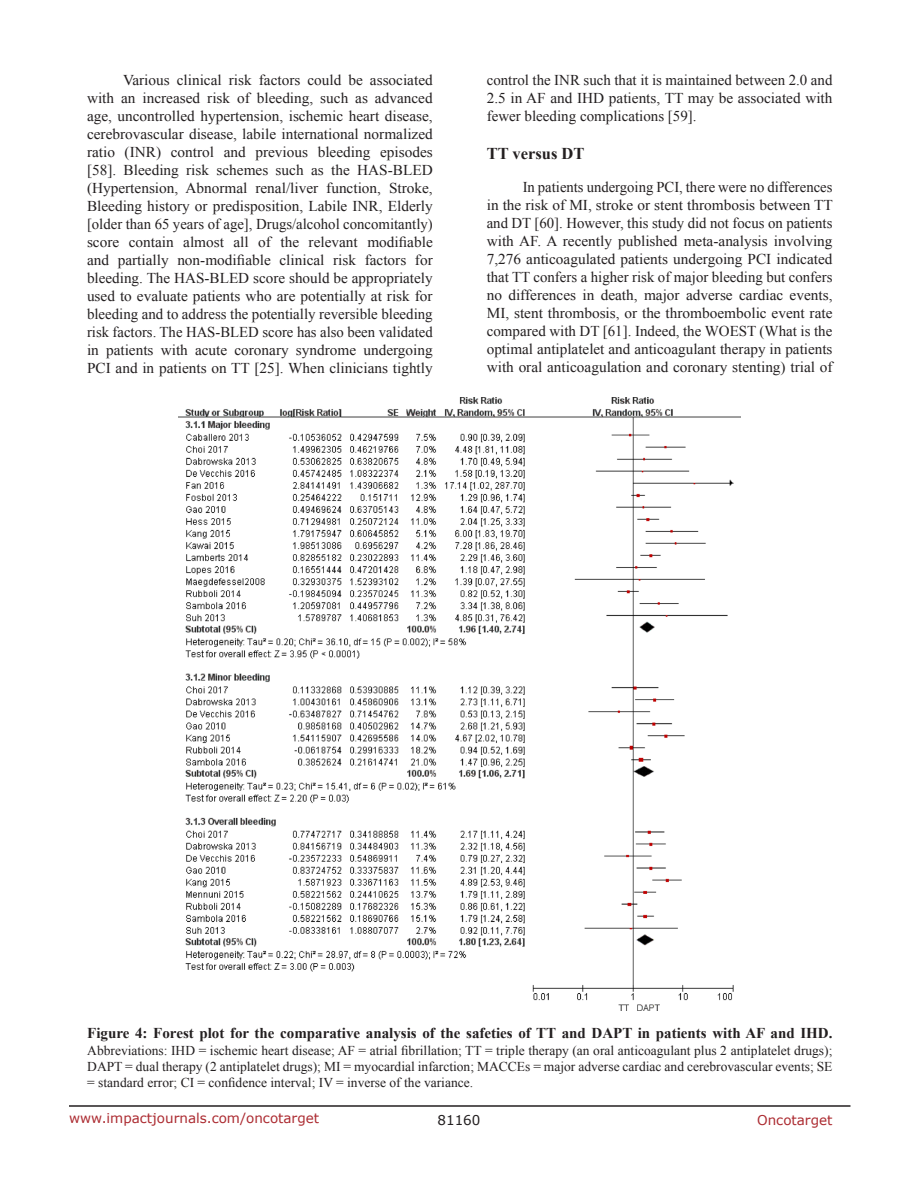
<style>
.page{position:relative;width:918px;height:1188px;background:#fff}
.page>*{position:absolute;margin:0;border:0;box-sizing:border-box;transform-origin:0 0}
.SubHeading_middle{font:700 16.5px "Times New Roman";color:#231f20}
.BodyText{font:15px/18px "Times New Roman";color:#231f20;text-align:justify}
.FigureText{font:700 15px "Times New Roman";color:#231f20}
.FigureText-2{font:13.5px/16.2px "Times New Roman";color:#231f20;text-align:justify}
.t1{font:13.5px "Verdana";color:#ac2b31}
.t2{font:13.5px "Verdana";color:#231f20}
</style>
<div class="page">
<hr style="left:69px;top:1105px;width:781px;height:2px;background:#231f20">
<img style="left:179px;top:397px;width:562px;height:614px">
<p class="BodyText" style="left:87px;top:71px;width:347px;text-indent:36px">Various clinical risk factors could be associated with an increased risk of bleeding, such as advanced age, uncontrolled hypertension, ischemic heart disease, cerebrovascular disease, labile international normalized ratio (INR) control and previous bleeding episodes [58]. Bleeding risk schemes such as the HAS-BLED (Hypertension, Abnormal renal/liver function, Stroke, Bleeding history or predisposition, Labile INR, Elderly [older than 65 years of age], Drugs/alcohol concomitantly) score contain almost all of the relevant modifiable and partially non-modifiable clinical risk factors for bleeding. The HAS-BLED score should be appropriately used to evaluate patients who are potentially at risk for bleeding and to address the potentially reversible bleeding risk factors. The HAS-BLED score has also been validated in patients with acute coronary syndrome undergoing PCI and in patients on TT [25]. When clinicians tightly</p>
<p class="BodyText" style="left:487px;top:71px;width:347px">control the INR such that it is maintained between 2.0 and 2.5 in AF and IHD patients, TT may be associated with fewer bleeding complications [59].</p>
<p class="SubHeading_middle" style="left:487px;top:142px;width:99px">TT versus DT</p>
<p class="BodyText" style="left:487px;top:178px;width:348px;text-indent:36px">In patients undergoing PCI, there were no differences in the risk of MI, stroke or stent thrombosis between TT and DT [60]. However, this study did not focus on patients with AF. A recently published meta-analysis involving 7,276 anticoagulated patients undergoing PCI indicated that TT confers a higher risk of major bleeding but confers no differences in death, major adverse cardiac events, MI, stent thrombosis, or the thromboembolic event rate compared with DT [61]. Indeed, the WOEST (What is the optimal antiplatelet and anticoagulant therapy in patients with oral anticoagulation and coronary stenting) trial of</p>
<p class="FigureText" style="left:87px;top:1023px;width:747px">Figure 4: Forest plot for the comparative analysis of the safeties of TT and DAPT in patients with AF and IHD.</p>
<p class="FigureText-2" style="left:87px;top:1042px;width:747px">Abbreviations: IHD = ischemic heart disease; AF = atrial fibrillation; TT = triple therapy (an oral anticoagulant plus 2 antiplatelet drugs); DAPT = dual therapy (2 antiplatelet drugs); MI = myocardial infarction; MACCEs = major adverse cardiac and cerebrovascular events; SE = standard error; CI = confidence interval; IV = inverse of the variance.</p>
<p class="t1" style="left:69px;top:1109px;width:252px">www.impactjournals.com/oncotarget</p>
<p class="t2" style="left:438px;top:1111px;width:44px">81160</p>
<p class="t1" style="left:757px;top:1111px;width:77px">Oncotarget</p>
</div>
